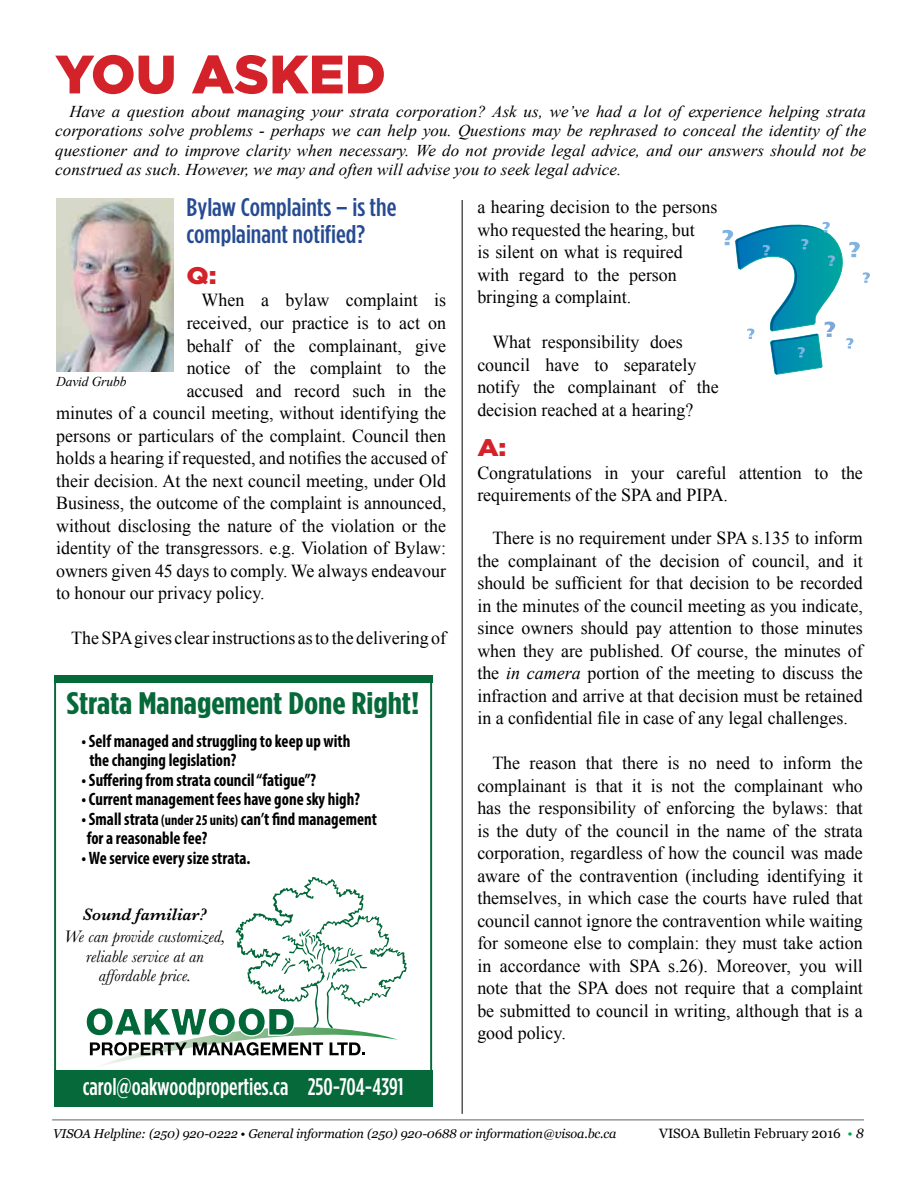
<style>
.page{position:relative;width:918px;height:1188px;background:#fff}
.page>*{position:absolute;margin:0;border:0;box-sizing:border-box;transform-origin:0 0}
.t1{font:900 54px "Gotham";color:#d3222a}
.t2{font:700 31.2px "Gotham Condensed";color:#066939;scale:1.2 1}
.t3{font:500 25.5px/26.7px "Gotham Condensed";color:#264b92;scale:1.09 1}
.t4{font:500 24px "Gotham Condensed";color:#fff}
.t5{font:900 24px "Gotham";color:#d3222a;scale:1.12 1}
.t6{font:18.3px/22.5px "Times New Roman";color:#000}
.t7{font:700 condensed 18px/19.5px "Myriad Pro";color:#000;scale:.93 1}
.t8{font:italic 17.25px/19.5px "Baskerville";color:#000;text-align:center}
.t9{font:italic 600 17.25px "Baskerville";color:#000}
.t10{font:italic 16.5px/19.5px "Times New Roman";color:#000;text-align:justify}
.t11{font:13.5px "Georgia";color:#000}
.t12{font:italic 13.5px "Times New Roman";letter-spacing:-.01em;color:#000}
.t13{font:italic 12.75px "Georgia";letter-spacing:-.01em;color:#000}
.s1{font-size:15px}
.s2{font-style:italic}
.s3{color:#00aa4f}
</style>
<div class="page">
<hr style="left:52px;top:1120px;width:812px;height:1px;background:#616264">
<svg style="left:86px;top:877px;width:321px;height:189px"></svg>
<div style="left:54px;top:1071px;width:378px;height:36px;background:#066939"></div>
<div style="left:54px;top:675px;width:378px;height:7px;background:#066939"></div>
<div style="left:54px;top:675px;width:378px;height:432px;border:2px solid #066939"></div>
<hr style="left:462px;top:200px;width:1px;height:914px;background:#000">
<img style="left:56px;top:198px;width:118px;height:174px">
<svg style="left:723px;top:222px;width:147px;height:153px"></svg>
<h1 class="t1" style="left:55px;top:43px;width:332px">YOU ASKED</h1>
<p class="t10" style="left:55px;top:101px;width:813px;text-indent:14px">Have a question about managing your strata corporation? Ask us, we’ve had a lot of experience helping strata corporations solve problems - perhaps we can help you. Questions may be rephrased to conceal the identity of the questioner and to improve clarity when necessary. We do not provide legal advice, and our answers should not be construed as such. However, we may and often will advise you to seek legal advice.</p>
<h3 class="t3" style="left:187px;top:194px;width:194px">Bylaw Complaints – is the complainant notified?</h3>
<h3 class="t5" style="left:187px;top:262px;width:28px">Q:</h3>
<p class="t6" style="left:202px;top:289px;width:246px">When a bylaw complaint is</p>
<p class="t6" style="left:187px;top:311px;width:261px">received, our practice is to act on</p>
<p class="t6" style="left:187px;top:334px;width:261px">behalf of the complainant, give</p>
<p class="t6" style="left:187px;top:356px;width:261px">notice of the complaint to the</p>
<p class="t6" style="left:187px;top:379px;width:261px">accused and record such in the</p>
<p class="t6" style="left:56px;top:401px;width:392px">minutes of a council meeting, without identifying the</p>
<p class="t6" style="left:56px;top:424px;width:391px">persons or particulars of the complaint. Council then</p>
<p class="t6" style="left:56px;top:446px;width:392px">holds a hearing if requested, and notifies the accused of</p>
<p class="t6" style="left:56px;top:469px;width:392px">their decision. At the next council meeting, under Old</p>
<p class="t6" style="left:56px;top:491px;width:392px">Business, the outcome of the complaint is announced,</p>
<p class="t6" style="left:56px;top:514px;width:392px">without disclosing the nature of the violation or the</p>
<p class="t6" style="left:56px;top:536px;width:392px">identity of the transgressors. e.g. Violation of Bylaw:</p>
<p class="t6" style="left:56px;top:559px;width:391px">owners given 45 days to comply. We always endeavour</p>
<p class="t6" style="left:56px;top:581px;width:210px">to honour our privacy policy.</p>
<p class="t6" style="left:71px;top:626px;width:377px">The SPA gives clear instructions as to the delivering of</p>
<p class="t12" style="left:56px;top:372px;width:72px">David Grubb</p>
<h2 class="t2" style="left:67px;top:686px;width:295px">Strata Management Done Right!</h2>
<p class="t7" style="left:89px;top:731px;width:282px;text-indent:-8px">• Self managed and struggling to keep up with the changing legislation?</p>
<p class="t7" style="left:81px;top:770px;width:254px">• Suffering from strata council “fatigue”?</p>
<p class="t7" style="left:81px;top:789px;width:301px">• Current management fees have gone sky high?</p>
<p class="t7" style="left:81px;top:809px;width:319px">• Small strata <span class="s1">(under 25 units)</span> can’t find management for a reasonable fee?</p>
<p class="t7" style="left:81px;top:848px;width:183px">• We service every size strata.</p>
<p class="t9" style="left:83px;top:903px;width:126px">Sound familiar?</p>
<p class="t8" style="left:64px;top:927px;width:163px">We can provide customized, reliable service at an affordable price.</p>
<h3 class="t4" style="left:83px;top:1073px;width:322px">carol@oakwoodproperties.ca 250-704-4391</h3>
<p class="t6" style="left:477px;top:195px;width:242px">a hearing decision to the persons who requested the hearing, but<br>is silent on what is required with regard to the person bringing a complaint.</p>
<p class="t6" style="left:477px;top:330px;width:243px;text-indent:15px">What responsibility does council have to separately notify the complainant of the decision reached at a hearing?</p>
<h3 class="t5" style="left:477px;top:434px;width:27px">A:</h3>
<p class="t6" style="left:477px;top:461px;width:387px">Congratulations in your careful attention to the requirements of the SPA and PIPA.</p>
<p class="t6" style="left:477px;top:527px;width:387px;text-align:justify;text-indent:15px">There is no requirement under SPA s.135 to inform the complainant of the decision of council, and it should be sufficient for that decision to be recorded in the minutes of the council meeting as you indicate, since owners should pay attention to those minutes when they are published. Of course, the minutes of the <span class="s2">in camera</span> portion of the meeting to discuss the infraction and arrive at that decision must be retained in a confidential file in case of any legal challenges.</p>
<p class="t6" style="left:477px;top:752px;width:387px;text-align:justify;text-indent:15px">The reason that there is no need to inform the complainant is that it is not the complainant who has the responsibility of enforcing the bylaws: that is the duty of the council in the name of the strata corporation, regardless of how the council was made aware of the contravention (including identifying it themselves, in which case the courts have ruled that council cannot ignore the contravention while waiting for someone else to complain: they must take action in accordance with SPA s.26). Moreover, you will note that the SPA does not require that a complaint be submitted to council in writing, although that is a good policy.</p>
<p class="t13" style="left:53px;top:1124px;width:565px">VISOA Helpline: (250) 920-0222 • General information (250) 920-0688 or information@visoa.bc.ca</p>
<p class="t11" style="left:659px;top:1124px;width:206px">VISOA Bulletin February 2016 <span class="s3">•</span> <span class="s2">8</span></p>
</div>
